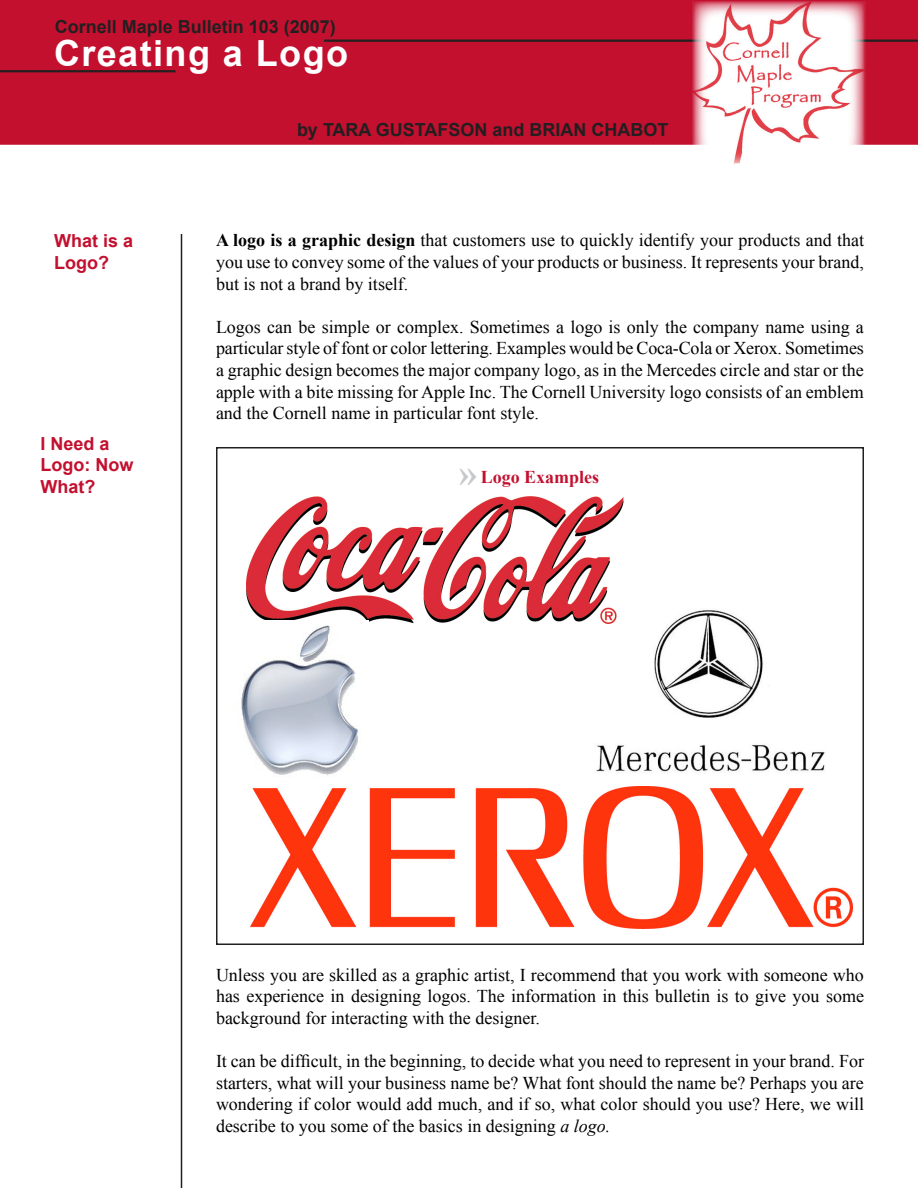
<style>
.page{position:relative;width:918px;height:1188px;background:#fff}
.page>*{position:absolute;margin:0;border:0;box-sizing:border-box;transform-origin:0 0}
.t1{font:700 36px "Arial";letter-spacing:.04em;color:#fff}
.t2{font:18px/21.6px "Times New Roman";color:#000;text-align:justify}
.t3{font:700 18px "Arial";color:#231f20}
.t4{font:700 18px/21.6px "Arial";color:#c3102f}
.t5{font:700 18px "Times New Roman";color:#c3102f}
.s1{font-weight:700}
.s2{font-size:36px;color:#c7c8ca}
.s3{font-style:italic}
</style>
<div class="page">
<div style="left:0;top:0;width:918px;height:145px;background:#c3102f"></div>
<hr style="left:0;top:70px;width:176px;height:2px;background:#231f20">
<hr style="left:324px;top:40px;width:594px;height:2px;background:#231f20">
<img style="left:693px;top:2px;width:172px;height:162px">
<div style="left:216px;top:447px;width:648px;height:498px;border:2px solid #231f20"></div>
<img style="left:251px;top:786px;width:601px;height:143px">
<img style="left:596px;top:610px;width:229px;height:162px">
<img style="left:246px;top:496px;width:387px;height:132px">
<img style="left:241px;top:620px;width:127px;height:155px">
<hr style="left:181px;top:234px;width:1px;height:954px;background:#231f20">
<p class="t3" style="left:55px;top:16px;width:283px">Cornell Maple Bulletin 103 (2007)</p>
<h1 class="t1" style="left:54px;top:33px;width:296px">Creating a Logo</h1>
<p class="t4" style="left:54px;top:230px;width:81px">What is a<br>Logo?</p>
<p class="t4" style="left:40px;top:433px;width:94px">I Need a<br>Logo: Now<br>What?</p>
<p class="t3" style="left:297px;top:120px;width:373px">by TARA GUSTAFSON and BRIAN CHABOT</p>
<p class="t2" style="left:216px;top:230px;width:650px"><span class="s1">A logo is a graphic design</span> that customers use to quickly identify your products and that you use to convey some of the values of your products or business. It represents your brand, but is not a brand by itself.</p>
<p class="t2" style="left:216px;top:316px;width:649px">Logos can be simple or complex. Sometimes a logo is only the company name using a particular style of font or color lettering. Examples would be Coca-Cola or Xerox. Sometimes a graphic design becomes the major company logo, as in the Mercedes circle and star or the apple with a bite missing for Apple Inc. The Cornell University logo consists of an emblem and the Cornell name in particular font style.</p>
<p class="t5" style="left:459px;top:467px;width:142px"><span class="s2">»</span> Logo Examples</p>
<p class="t2" style="left:216px;top:964px;width:650px">Unless you are skilled as a graphic artist, I recommend that you work with someone who has experience in designing logos. The information in this bulletin is to give you some background for interacting with the designer.</p>
<p class="t2" style="left:216px;top:1050px;width:650px">It can be difficult, in the beginning, to decide what you need to represent in your brand. For starters, what will your business name be? What font should the name be? Perhaps you are wondering if color would add much, and if so, what color should you use? Here, we will describe to you some of the basics in designing <span class="s3">a logo.</span></p>
</div>
